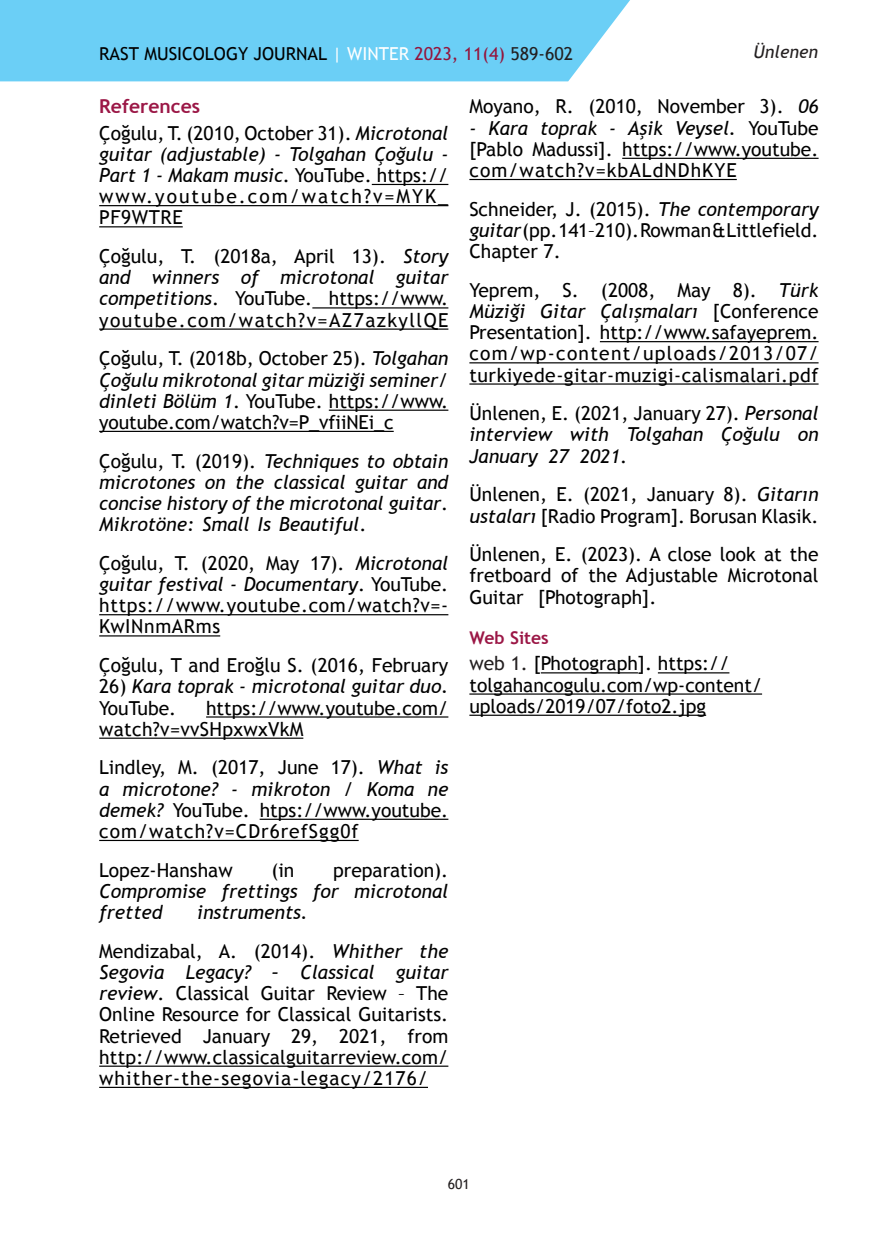
<style>
.page{position:relative;width:893px;height:1241px;background:#fff}
.page>*{position:absolute;margin:0;border:0;box-sizing:border-box;transform-origin:0 0}
.t1{font:19.25px/21.2px "Trebuchet MS";color:#000;text-align:justify}
.t2{font:italic 19.25px/21.2px "Trebuchet MS";color:#000;text-align:justify}
.Metin_-_Başlık_1{font:700 19.25px "Trebuchet MS";color:#9b1746}
.t3{font:17.85px "Trebuchet MS";color:#000}
.Metin_-_Başlık_2{font:700 17.5px "Trebuchet MS";color:#9b1746}
.t4{font:italic 17.5px "Trebuchet MS";color:#231f20}
.t5{font:14px "Trebuchet MS";color:#231f20}
.s1{color:#fff}
.s2{color:#94163d}
.s3{color:#231f20}
.s4{font-style:italic}
.s5{font-style:normal}
</style>
<div class="page">
<div style="left:0;top:0;width:630px;height:81px;background:#6bcff6"></div>
<hr style="left:372px;top:184px;width:76px;height:1px;background:#000">
<hr style="left:99px;top:205px;width:349px;height:1px;background:#000">
<hr style="left:99px;top:226px;width:84px;height:1px;background:#000">
<hr style="left:312px;top:307px;width:136px;height:1px;background:#000">
<hr style="left:99px;top:328px;width:349px;height:1px;background:#000">
<hr style="left:329px;top:409px;width:119px;height:2px;background:#000">
<hr style="left:99px;top:430px;width:295px;height:2px;background:#000">
<hr style="left:99px;top:614px;width:349px;height:1px;background:#000">
<hr style="left:99px;top:635px;width:121px;height:1px;background:#000">
<hr style="left:206px;top:716px;width:242px;height:1px;background:#000">
<hr style="left:99px;top:737px;width:204px;height:1px;background:#000">
<hr style="left:260px;top:818px;width:188px;height:1px;background:#000">
<hr style="left:99px;top:839px;width:260px;height:1px;background:#000">
<hr style="left:99px;top:1065px;width:349px;height:1px;background:#000">
<hr style="left:99px;top:1086px;width:329px;height:1px;background:#000">
<hr style="left:622px;top:158px;width:197px;height:1px;background:#000">
<hr style="left:469px;top:179px;width:268px;height:1px;background:#000">
<hr style="left:600px;top:341px;width:219px;height:1px;background:#000">
<hr style="left:469px;top:362px;width:350px;height:1px;background:#000">
<hr style="left:469px;top:383px;width:350px;height:1px;background:#000">
<hr style="left:541px;top:672px;width:97px;height:1px;background:#000">
<hr style="left:658px;top:672px;width:71px;height:1px;background:#000">
<hr style="left:469px;top:693px;width:293px;height:1px;background:#000">
<hr style="left:469px;top:714px;width:237px;height:1px;background:#000">
<p class="t4" style="left:754px;top:41px;width:66px">Ünlenen</p>
<p class="t3" style="left:99px;top:43px;width:475px">RAST MUSICOLOGY JOURNAL <span class="s1">| WINTER</span> <span class="s2">2023, 11(4)</span> <span class="s3">589-602</span></p>
<p class="Metin_-_Başlık_1" style="left:99px;top:95px;width:102px">References</p>
<p class="t1" style="left:99px;top:122px;width:351px">Çoğulu, T. (2010, October 31). <span class="s4">Microtonal guitar (adjustable) - Tolgahan Çoğulu - Part 1 - Makam music</span>. YouTube. https:// www.youtube.com/watch?v=MYK_ PF9WTRE</p>
<p class="t1" style="left:99px;top:246px;width:351px">Çoğulu, T. (2018a, April 13). <span class="s4">Story and winners of microtonal guitar competitions</span>. YouTube. https://www. youtube.com/watch?v=AZ7azkyllQE</p>
<p class="t1" style="left:99px;top:348px;width:351px">Çoğulu, T. (2018b, October 25). <span class="s4">Tolgahan Çoğulu mikrotonal gitar müziği seminer/ dinleti Bölüm 1</span>. YouTube. https://www. youtube.com/watch?v=P_vfiiNEi_c</p>
<p class="t2" style="left:99px;top:450px;width:351px"><span class="s5">Çoğulu, T. (2019).</span> Techniques to obtain microtones on the classical guitar and concise history of the microtonal guitar<span class="s5">.<br></span>Mikrotöne: Small Is Beautiful<span class="s5">.</span></p>
<p class="t1" style="left:99px;top:552px;width:351px">Çoğulu, T. (2020, May 17). <span class="s4">Microtonal guitar festival - Documentary</span>. YouTube. https://www.youtube.com/watch?v=- KwINnmARms</p>
<p class="t1" style="left:99px;top:655px;width:351px">Çoğulu, T and Eroğlu S. (2016, February</p>
<p class="t2" style="left:99px;top:676px;width:351px"><span class="s5">26)</span> Kara toprak - microtonal guitar duo.<br><span class="s5">YouTube.</span></p>
<p class="t1" style="left:469px;top:96px;width:351px">Moyano, R. (2010, November 3). <span class="s4">06</span></p>
<p class="t1" style="left:469px;top:117px;width:351px"><span class="s4">- Kara toprak - Aşik Veysel.</span> YouTube [Pablo Madussi]. https://www.youtube. com/watch?v=kbALdNDhKYE</p>
<p class="t1" style="left:469px;top:198px;width:351px">Schneider, J. (2015). <span class="s4">The contemporary guitar</span> (pp. 141–210). Rowman &amp; Littlefield.<br>Chapter 7.</p>
<p class="t1" style="left:469px;top:279px;width:351px">Yeprem, S. (2008, May 8). <span class="s4">Türk Müziği Gitar Çalışmaları</span> [Conference Presentation]. http://www.safayeprem. com/wp-content/uploads/2013/07/ turkiyede-gitar-muzigi-calismalari.pdf</p>
<p class="t2" style="left:469px;top:403px;width:351px"><span class="s5">Ünlenen, E. (2021, January 27).</span> Personal interview with Tolgahan Çoğulu on January 27 2021<span class="s5">.</span></p>
<p class="t1" style="left:469px;top:484px;width:351px">Ünlenen, E. (2021, January 8). <span class="s4">Gitarın ustaları</span> [Radio Program]. Borusan Klasik.</p>
<p class="t1" style="left:469px;top:544px;width:351px">Ünlenen, E. (2023). A close look at the fretboard of the Adjustable Microtonal Guitar [Photograph].</p>
<p class="Metin_-_Başlık_2" style="left:469px;top:627px;width:81px">Web Sites</p>
<p class="t1" style="left:469px;top:653px;width:294px;text-align:left"><span class="s3">web 1.</span> [Photograph]. https:// tolgahancogulu.com/wp-content/ uploads/2019/07/foto2.jpg</p>
<p class="t1" style="left:99px;top:697px;width:351px;text-indent:107px">https://www.youtube.com/ watch?v=vvSHpxwxVkM</p>
<p class="t1" style="left:99px;top:757px;width:351px">Lindley, M. (2017, June 17). <span class="s4">What is a microtone? - mikroton / Koma ne demek?</span> YouTube. htps://www.youtube. com/watch?v=CDr6refSgg0f</p>
<p class="t1" style="left:99px;top:859px;width:135px">Lopez-Hanshaw</p>
<p class="t1" style="left:271px;top:859px;width:25px">(in</p>
<p class="t2" style="left:99px;top:859px;width:351px;text-indent:234px"><span class="s5">preparation).<br></span>Compromise frettings for microtonal fretted</p>
<p class="t2" style="left:197px;top:901px;width:112px">instruments.</p>
<p class="t1" style="left:99px;top:940px;width:351px">Mendizabal, A. (2014). <span class="s4">Whither the Segovia Legacy? – Classical guitar review</span>. Classical Guitar Review – The Online Resource for Classical Guitarists.<br>Retrieved January 29, 2021, from http://www.classicalguitarreview.com/ whither-the-segovia-legacy/2176/</p>
<p class="t5" style="left:448px;top:1175px;width:24px">601</p>
</div>
